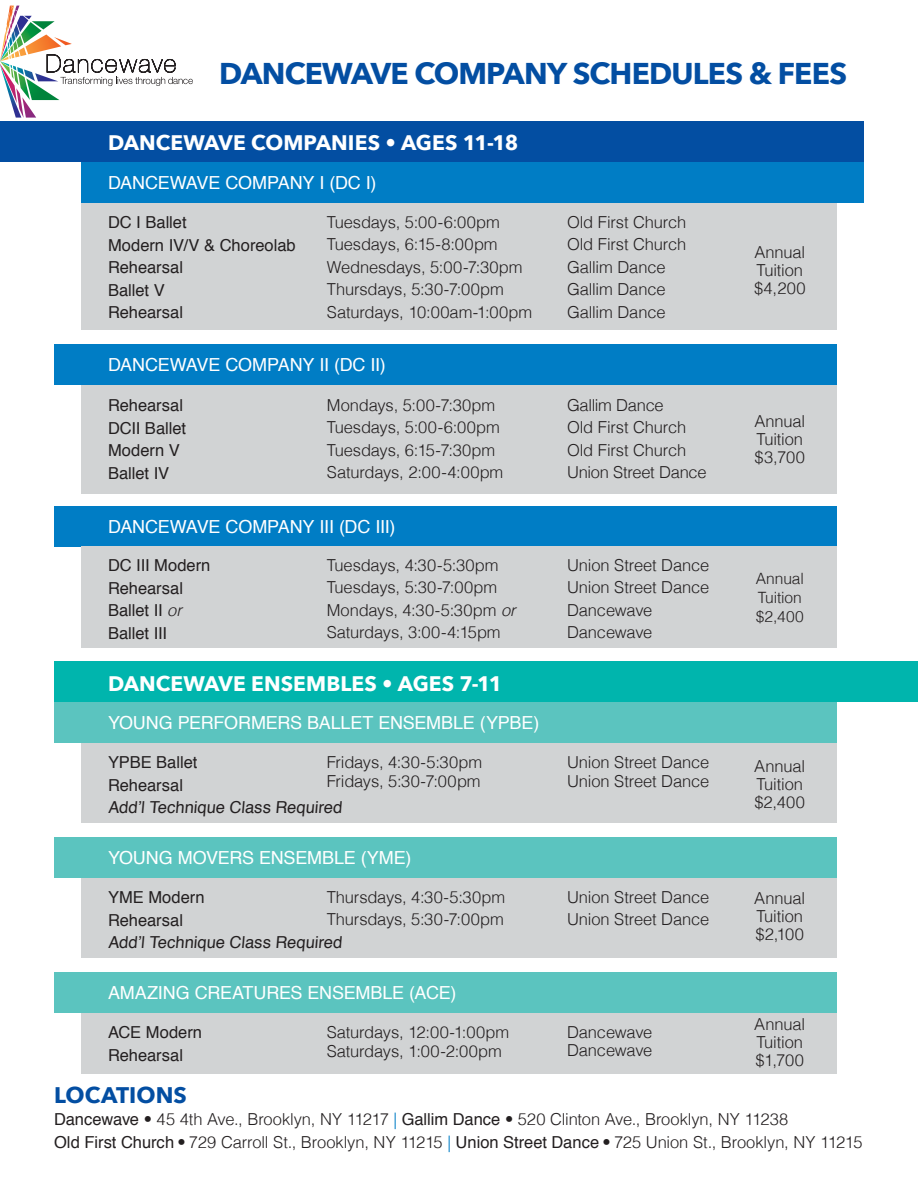
<style>
.page{position:relative;width:918px;height:1188px;background:#fff}
.page>*{position:absolute;margin:0;border:0;box-sizing:border-box;transform-origin:0 0}
.Heading2{font:700 30px "Avenir Next";letter-spacing:-.03em;color:#034ea2}
.Heading2-2{font:700 22.5px "Avenir Next";color:#034ea2}
.Heading2-3{font:700 21px "Avenir Next";letter-spacing:.005em;color:#fff}
.Heading2-4{font:18px "Helvetica";letter-spacing:-.01em;color:#fff}
.Heading2-5{font:300 16.5px "Helvetica";letter-spacing:-.01em;color:#231f20}
.Heading2-6{font:16.5px "Helvetica";color:#231f20}
.Heading2-7{font:300 15.6px "Helvetica";letter-spacing:-.005em;color:#231f20}
.s1{font-weight:300;font-style:italic}
.s2{font-style:italic}
.s3{font-weight:400}
.s4{color:#007dc5}
</style>
<div class="page">
<div style="left:54px;top:506px;width:783px;height:40px;background:#007dc5"></div>
<div style="left:81px;top:385px;width:756px;height:109px;background:#d1d3d4"></div>
<div style="left:81px;top:1012px;width:756px;height:62px;background:#d1d3d4"></div>
<div style="left:81px;top:878px;width:756px;height:80px;background:#d1d3d4"></div>
<div style="left:81px;top:546px;width:756px;height:102px;background:#d1d3d4"></div>
<div style="left:81px;top:202px;width:756px;height:128px;background:#d1d3d4"></div>
<div style="left:0;top:122px;width:864px;height:40px;background:#034ea2"></div>
<div style="left:81px;top:162px;width:783px;height:40px;background:#007dc5"></div>
<div style="left:54px;top:345px;width:783px;height:40px;background:#007dc5"></div>
<div style="left:54px;top:662px;width:864px;height:40px;background:#00b5ad"></div>
<div style="left:54px;top:837px;width:783px;height:41px;background:#5bc4bf"></div>
<div style="left:81px;top:742px;width:756px;height:82px;background:#d1d3d4"></div>
<div style="left:54px;top:702px;width:783px;height:40px;background:#5bc4bf"></div>
<div style="left:54px;top:972px;width:783px;height:40px;background:#5bc4bf"></div>
<svg style="left:0;top:6px;width:193px;height:112px"></svg>
<p class="Heading2" style="left:219px;top:48px;width:629px">DANCEWAVE COMPANY SCHEDULES &amp; FEES</p>
<p class="Heading2-3" style="left:108px;top:124px;width:412px">DANCEWAVE COMPANIES • AGES 11-18</p>
<p class="Heading2-4" style="left:108px;top:169px;width:270px">DANCEWAVE COMPANY I (DC I)</p>
<p class="Heading2-6" style="left:108px;top:210px;width:80px">DC I Ballet</p>
<p class="Heading2-6" style="left:108px;top:232px;width:189px">Modern IV/V &amp; Choreolab</p>
<p class="Heading2-6" style="left:108px;top:255px;width:77px">Rehearsal</p>
<p class="Heading2-6" style="left:108px;top:277px;width:58px">Ballet V</p>
<p class="Heading2-6" style="left:108px;top:300px;width:77px">Rehearsal</p>
<p class="Heading2-5" style="left:327px;top:208px;width:175px">Tuesdays, 5:00-6:00pm</p>
<p class="Heading2-5" style="left:327px;top:230px;width:172px">Tuesdays, 6:15-8:00pm</p>
<p class="Heading2-5" style="left:327px;top:253px;width:197px">Wednesdays, 5:00-7:30pm</p>
<p class="Heading2-5" style="left:327px;top:275px;width:179px">Thursdays, 5:30-7:00pm</p>
<p class="Heading2-5" style="left:327px;top:298px;width:207px">Saturdays, 10:00am-1:00pm</p>
<p class="Heading2-4" style="left:108px;top:351px;width:279px">DANCEWAVE COMPANY II (DC II)</p>
<p class="Heading2-6" style="left:108px;top:393px;width:77px">Rehearsal</p>
<p class="Heading2-6" style="left:108px;top:415px;width:80px">DCII Ballet</p>
<p class="Heading2-6" style="left:108px;top:438px;width:73px">Modern V</p>
<p class="Heading2-6" style="left:108px;top:460px;width:63px">Ballet IV</p>
<p class="Heading2-5" style="left:327px;top:391px;width:170px">Mondays, 5:00-7:30pm</p>
<p class="Heading2-5" style="left:327px;top:413px;width:175px">Tuesdays, 5:00-6:00pm</p>
<p class="Heading2-5" style="left:327px;top:436px;width:170px">Tuesdays, 6:15-7:30pm</p>
<p class="Heading2-5" style="left:327px;top:458px;width:178px">Saturdays, 2:00-4:00pm</p>
<p class="Heading2-4" style="left:108px;top:513px;width:289px">DANCEWAVE COMPANY III (DC III)</p>
<p class="Heading2-6" style="left:108px;top:553px;width:104px">DC III Modern</p>
<p class="Heading2-6" style="left:108px;top:575px;width:77px">Rehearsal</p>
<p class="Heading2-6" style="left:108px;top:598px;width:75px">Ballet II <span class="s1">or</span></p>
<p class="Heading2-6" style="left:108px;top:620px;width:61px">Ballet III</p>
<p class="Heading2-5" style="left:327px;top:551px;width:173px">Tuesdays, 4:30-5:30pm</p>
<p class="Heading2-5" style="left:327px;top:573px;width:172px">Tuesdays, 5:30-7:00pm</p>
<p class="Heading2-5" style="left:327px;top:596px;width:191px">Mondays, 4:30-5:30pm <span class="s2">or</span></p>
<p class="Heading2-5" style="left:327px;top:618px;width:176px">Saturdays, 3:00-4:15pm</p>
<p class="Heading2-3" style="left:108px;top:665px;width:396px">DANCEWAVE ENSEMBLES • AGES 7-11</p>
<p class="Heading2-4" style="left:108px;top:709px;width:433px">YOUNG PERFORMERS BALLET ENSEMBLE (YPBE)</p>
<p class="Heading2-6" style="left:108px;top:750px;width:91px">YPBE Ballet</p>
<p class="Heading2-6" style="left:108px;top:772px;width:77px">Rehearsal</p>
<p class="Heading2-6" style="left:108px;top:795px;width:238px">Add’l Technique Class Required</p>
<p class="Heading2-5" style="left:327px;top:748px;width:157px">Fridays, 4:30-5:30pm</p>
<p class="Heading2-5" style="left:327px;top:767px;width:156px">Fridays, 5:30-7:00pm</p>
<p class="Heading2-4" style="left:108px;top:844px;width:305px">YOUNG MOVERS ENSEMBLE (YME)</p>
<p class="Heading2-6" style="left:108px;top:885px;width:98px">YME Modern</p>
<p class="Heading2-6" style="left:108px;top:907px;width:77px">Rehearsal</p>
<p class="Heading2-6" style="left:108px;top:930px;width:238px">Add’l Technique Class Required</p>
<p class="Heading2-5" style="left:327px;top:883px;width:180px">Thursdays, 4:30-5:30pm</p>
<p class="Heading2-5" style="left:327px;top:905px;width:179px">Thursdays, 5:30-7:00pm</p>
<p class="Heading2-4" style="left:108px;top:979px;width:350px">AMAZING CREATURES ENSEMBLE (ACE)</p>
<p class="Heading2-6" style="left:108px;top:1020px;width:96px">ACE Modern</p>
<p class="Heading2-6" style="left:108px;top:1042px;width:77px">Rehearsal</p>
<p class="Heading2-5" style="left:327px;top:1018px;width:184px">Saturdays, 12:00-1:00pm</p>
<p class="Heading2-5" style="left:327px;top:1037px;width:177px">Saturdays, 1:00-2:00pm</p>
<p class="Heading2-5" style="left:567px;top:208px;width:121px">Old First Church</p>
<p class="Heading2-5" style="left:567px;top:230px;width:121px">Old First Church</p>
<p class="Heading2-5" style="left:567px;top:253px;width:100px">Gallim Dance</p>
<p class="Heading2-5" style="left:567px;top:275px;width:100px">Gallim Dance</p>
<p class="Heading2-5" style="left:567px;top:298px;width:100px">Gallim Dance</p>
<p class="Heading2-5" style="left:567px;top:391px;width:98px">Gallim Dance</p>
<p class="Heading2-5" style="left:567px;top:413px;width:121px">Old First Church</p>
<p class="Heading2-5" style="left:567px;top:436px;width:121px">Old First Church</p>
<p class="Heading2-5" style="left:567px;top:458px;width:141px">Union Street Dance</p>
<p class="Heading2-5" style="left:567px;top:551px;width:144px">Union Street Dance</p>
<p class="Heading2-5" style="left:567px;top:573px;width:144px">Union Street Dance</p>
<p class="Heading2-5" style="left:567px;top:596px;width:87px">Dancewave</p>
<p class="Heading2-5" style="left:567px;top:618px;width:87px">Dancewave</p>
<p class="Heading2-5" style="left:567px;top:748px;width:144px">Union Street Dance</p>
<p class="Heading2-5" style="left:567px;top:767px;width:144px">Union Street Dance</p>
<p class="Heading2-5" style="left:567px;top:883px;width:144px">Union Street Dance</p>
<p class="Heading2-5" style="left:567px;top:905px;width:144px">Union Street Dance</p>
<p class="Heading2-5" style="left:567px;top:1018px;width:87px">Dancewave</p>
<p class="Heading2-5" style="left:567px;top:1036px;width:87px">Dancewave</p>
<p class="Heading2-5" style="left:754px;top:238px;width:52px">Annual</p>
<p class="Heading2-5" style="left:757px;top:256px;width:48px">Tuition</p>
<p class="Heading2-5" style="left:754px;top:274px;width:53px">$4,200</p>
<p class="Heading2-5" style="left:754px;top:407px;width:52px">Annual</p>
<p class="Heading2-5" style="left:757px;top:425px;width:48px">Tuition</p>
<p class="Heading2-5" style="left:755px;top:443px;width:52px">$3,700</p>
<p class="Heading2-7" style="left:756px;top:565px;width:50px">Annual</p>
<p class="Heading2-7" style="left:758px;top:584px;width:46px">Tuition</p>
<p class="Heading2-7" style="left:756px;top:603px;width:50px">$2,400</p>
<p class="Heading2-5" style="left:754px;top:752px;width:52px">Annual</p>
<p class="Heading2-5" style="left:756px;top:770px;width:48px">Tuition</p>
<p class="Heading2-5" style="left:754px;top:788px;width:52px">$2,400</p>
<p class="Heading2-5" style="left:754px;top:884px;width:52px">Annual</p>
<p class="Heading2-5" style="left:756px;top:902px;width:48px">Tuition</p>
<p class="Heading2-5" style="left:756px;top:920px;width:50px">$2,100</p>
<p class="Heading2-5" style="left:754px;top:1010px;width:52px">Annual</p>
<p class="Heading2-5" style="left:756px;top:1028px;width:48px">Tuition</p>
<p class="Heading2-5" style="left:755px;top:1046px;width:50px">$1,700</p>
<p class="Heading2-2" style="left:54px;top:1075px;width:134px">LOCATIONS</p>
<p class="Heading2-5" style="left:54px;top:1105px;width:736px"><span class="s3">Dancewave</span> • 45 4th Ave., Brooklyn, NY 11217 <span class="s4">|</span> <span class="s3">Gallim Dance</span> • 520 Clinton Ave., Brooklyn, NY 11238</p>
<p class="Heading2-5" style="left:54px;top:1128px;width:810px"><span class="s3">Old First Church</span> • 729 Carroll St., Brooklyn, NY 11215 <span class="s4">|</span> <span class="s3">Union Street Dance</span> • 725 Union St., Brooklyn, NY 11215</p>
</div>
